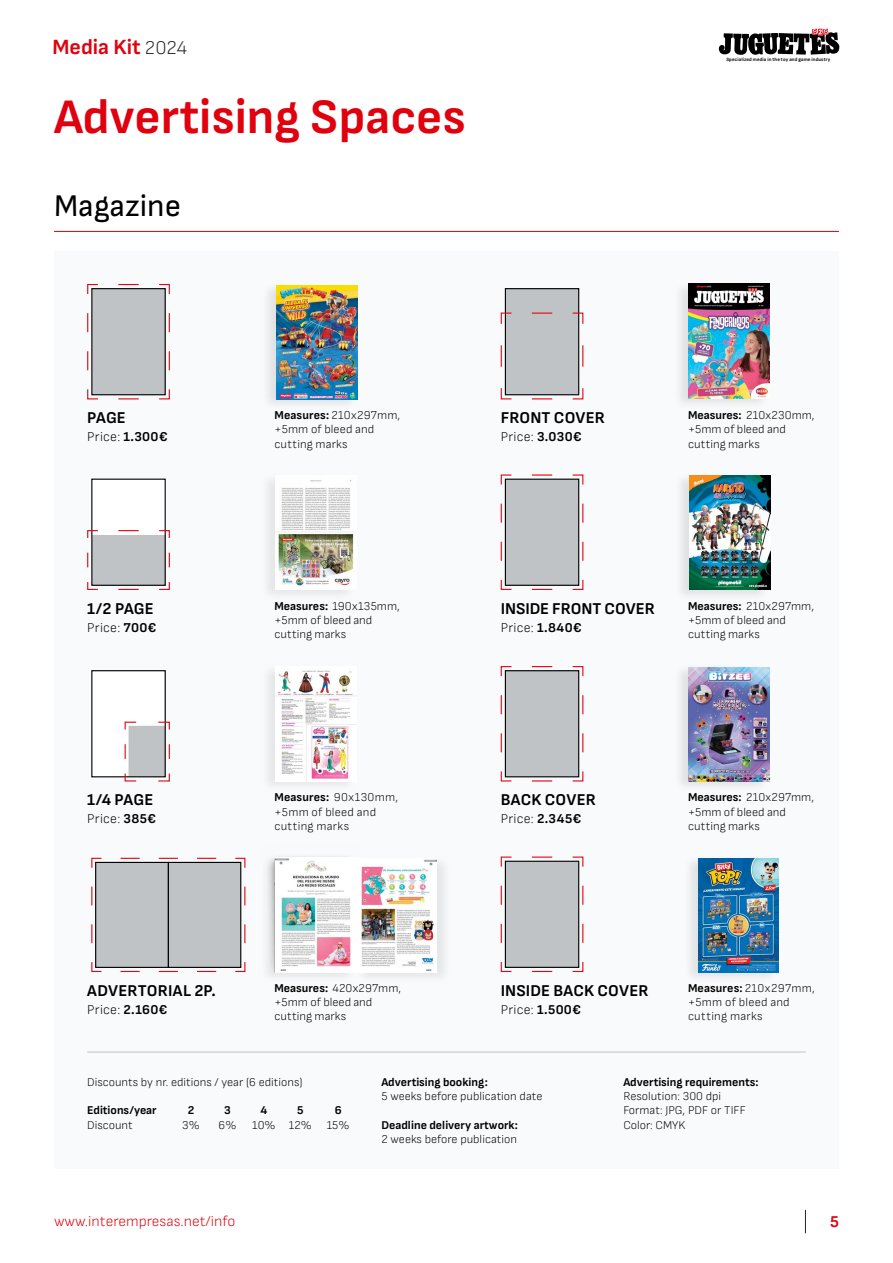
<style>
.page{position:relative;width:893px;height:1263px;background:#fff}
.page>*{position:absolute;margin:0;border:0;box-sizing:border-box;transform-origin:0 0}
.t1{font:700 49.5px "Sofia Sans";color:#e0000e}
.t2{font:31.5px "Sofia Sans";color:#000}
.t3{font:700 21.75px "Sofia Sans";color:#e0000e}
.t4{font:700 16.5px "Sofia Sans";letter-spacing:.005em;color:#000}
.t5{font:700 16.5px "Sofia Sans";color:#e0000e}
.t6{font:300 15px "Sofia Sans";color:#e0000e}
.t7{font:300 13.5px "Sofia Sans";letter-spacing:.02em;color:#000}
.t8{font:300 12px/14.4px "Sofia Sans";letter-spacing:.01em;color:#000}
.t9{font:300 11.85px/14.2px "Sofia Sans";color:#000}
.t10{font:700 11.85px "Sofia Sans";color:#000}
.t11{font:700 4.95px "Sofia Sans";letter-spacing:.025em;color:#000}
.s1{font-weight:300;font-size:19.5px;color:#262626}
.s2{font-weight:700}
</style>
<div class="page">
<svg style="left:805px;top:1210px;width:1px;height:23px"></svg>
<svg style="left:719px;top:29px;width:120px;height:26px"></svg>
<div style="left:54px;top:251px;width:785px;height:918px;background:#f9fafb"></div>
<svg style="left:87px;top:284px;width:83px;height:116px;background:#c0bec1"></svg>
<svg style="left:500px;top:474px;width:84px;height:116px;background:#c1c0c2"></svg>
<svg style="left:500px;top:666px;width:84px;height:116px;background:#c1c0c2"></svg>
<svg style="left:500px;top:856px;width:84px;height:116px;background:#c1c0c3"></svg>
<svg style="left:91px;top:857px;width:155px;height:115px"></svg>
<div style="left:96px;top:862px;width:72px;height:105px;background:#bfc3c6"></div>
<div style="left:95px;top:862px;width:74px;height:106px;border:1px solid #000"></div>
<div style="left:92px;top:479px;width:73px;height:55px;background:#fff"></div>
<svg style="left:87px;top:529px;width:83px;height:61px"></svg>
<div style="left:91px;top:670px;width:75px;height:107px;border:1px solid #000"></div>
<svg style="left:92px;top:671px;width:78px;height:111px"></svg>
<div style="left:505px;top:289px;width:74px;height:106px;background:#bfc3c6"></div>
<div style="left:505px;top:288px;width:74px;height:107px;border:1px solid #000"></div>
<svg style="left:500px;top:312px;width:84px;height:88px"></svg>
<hr style="left:54px;top:231px;width:785px;height:1px;background:#e0000e">
<hr style="left:87px;top:1052px;width:719px;height:1px;background:#bfc3c6">
<div style="left:261px;top:281px;width:97px;height:130px;background:#000;opacity:.1"></div>
<img style="left:277px;top:285px;width:81px;height:114px">
<div style="left:259px;top:471px;width:97px;height:131px;background:#000;opacity:.08"></div>
<img style="left:275px;top:475px;width:81px;height:115px">
<div style="left:259px;top:853px;width:97px;height:131px;background:#000;opacity:.08"></div>
<img style="left:275px;top:858px;width:80px;height:114px">
<div style="left:355px;top:854px;width:97px;height:131px;background:#000;opacity:.08"></div>
<div style="left:673px;top:280px;width:97px;height:130px;background:#000;opacity:.1"></div>
<img style="left:689px;top:284px;width:81px;height:114px">
<div style="left:673px;top:471px;width:97px;height:131px;background:#000;opacity:.1"></div>
<img style="left:689px;top:475px;width:81px;height:115px">
<div style="left:673px;top:662px;width:97px;height:132px;background:#000;opacity:.1"></div>
<img style="left:688px;top:667px;width:81px;height:114px">
<div style="left:260px;top:663px;width:97px;height:130px;background:#000;opacity:.08"></div>
<img style="left:276px;top:667px;width:81px;height:114px">
<div style="left:682px;top:853px;width:98px;height:132px;background:#000;opacity:.1"></div>
<img style="left:698px;top:858px;width:81px;height:114px">
<h3 class="t3" style="left:52px;top:34px;width:136px">Media Kit <span class="s1">2024</span></h3>
<h1 class="t1" style="left:54px;top:88px;width:413px">Advertising Spaces</h1>
<h2 class="t2" style="left:54px;top:187px;width:129px">Magazine</h2>
<p class="t11" style="left:726px;top:56px;width:106px">Specialized media in the toy and game industry</p>
<h3 class="t4" style="left:87px;top:408px;width:40px">PAGE</h3>
<p class="t7" style="left:87px;top:429px;width:82px">Price: <span class="s2">1.300€</span></p>
<p class="t8" style="left:274px;top:408px;width:127px"><span class="s2">Measures:</span> 210x297mm, +5mm of bleed and cutting marks</p>
<h3 class="t4" style="left:501px;top:408px;width:106px">FRONT COVER</h3>
<p class="t7" style="left:501px;top:429px;width:82px">Price: <span class="s2">3.030€</span></p>
<p class="t8" style="left:688px;top:408px;width:128px"><span class="s2">Measures:</span> 210x230mm, +5mm of bleed and cutting marks</p>
<h3 class="t4" style="left:87px;top:599px;width:68px">1/2 PAGE</h3>
<p class="t7" style="left:87px;top:619px;width:71px">Price: <span class="s2">700€</span></p>
<p class="t8" style="left:274px;top:598px;width:127px"><span class="s2">Measures:</span> 190x135mm, +5mm of bleed and cutting marks</p>
<h3 class="t4" style="left:501px;top:599px;width:156px">INSIDE FRONT COVER</h3>
<p class="t7" style="left:501px;top:619px;width:82px">Price: <span class="s2">1.840€</span></p>
<p class="t8" style="left:688px;top:598px;width:127px"><span class="s2">Measures:</span> 210x297mm, +5mm of bleed and cutting marks</p>
<h3 class="t4" style="left:87px;top:790px;width:68px">1/4 PAGE</h3>
<p class="t7" style="left:87px;top:811px;width:70px">Price: <span class="s2">385€</span></p>
<p class="t8" style="left:274px;top:790px;width:125px"><span class="s2">Measures:</span> 90x130mm, +5mm of bleed and cutting marks</p>
<h3 class="t4" style="left:501px;top:790px;width:97px">BACK COVER</h3>
<p class="t7" style="left:501px;top:811px;width:82px">Price: <span class="s2">2.345€</span></p>
<p class="t8" style="left:688px;top:790px;width:127px"><span class="s2">Measures:</span> 210x297mm, +5mm of bleed and cutting marks</p>
<h3 class="t4" style="left:87px;top:981px;width:130px">ADVERTORIAL 2P.</h3>
<p class="t7" style="left:87px;top:1001px;width:82px">Price: <span class="s2">2.160€</span></p>
<p class="t8" style="left:274px;top:980px;width:128px"><span class="s2">Measures:</span> 420x297mm, +5mm of bleed and cutting marks</p>
<h3 class="t4" style="left:501px;top:981px;width:149px">INSIDE BACK COVER</h3>
<p class="t7" style="left:501px;top:1001px;width:82px">Price: <span class="s2">1.500€</span></p>
<p class="t8" style="left:688px;top:980px;width:128px"><span class="s2">Measures:</span> 210x297mm, +5mm of bleed and cutting marks</p>
<p class="t9" style="left:87px;top:1074px;width:217px">Discounts by nr. editions / year (6 editions)</p>
<p class="t10" style="left:87px;top:1103px;width:71px">Editions/year</p>
<p class="t10" style="left:188px;top:1103px;width:8px">2</p>
<p class="t10" style="left:224px;top:1103px;width:8px">3</p>
<p class="t10" style="left:261px;top:1103px;width:8px">4</p>
<p class="t10" style="left:297px;top:1103px;width:8px">5</p>
<p class="t10" style="left:335px;top:1103px;width:8px">6</p>
<p class="t9" style="left:87px;top:1117px;width:47px">Discount</p>
<p class="t9" style="left:182px;top:1117px;width:19px">3%</p>
<p class="t9" style="left:219px;top:1117px;width:19px">6%</p>
<p class="t9" style="left:252px;top:1117px;width:61px">10% 12%</p>
<p class="t9" style="left:327px;top:1117px;width:24px">15%</p>
<p class="t10" style="left:381px;top:1075px;width:108px">Advertising booking:</p>
<p class="t9" style="left:381px;top:1089px;width:163px">5 weeks before publication date</p>
<p class="t10" style="left:381px;top:1118px;width:138px">Deadline delivery artwork:</p>
<p class="t9" style="left:381px;top:1132px;width:137px">2 weeks before publication</p>
<p class="t10" style="left:623px;top:1075px;width:137px">Advertising requirements:</p>
<p class="t9" style="left:623px;top:1089px;width:124px">Resolution: 300 dpi<br>Format: JPG, PDF or TIFF<br>Color: CMYK</p>
<p class="t6" style="left:54px;top:1212px;width:183px">www.interempresas.net/info</p>
<h3 class="t5" style="left:830px;top:1212px;width:10px">5</h3>
</div>
